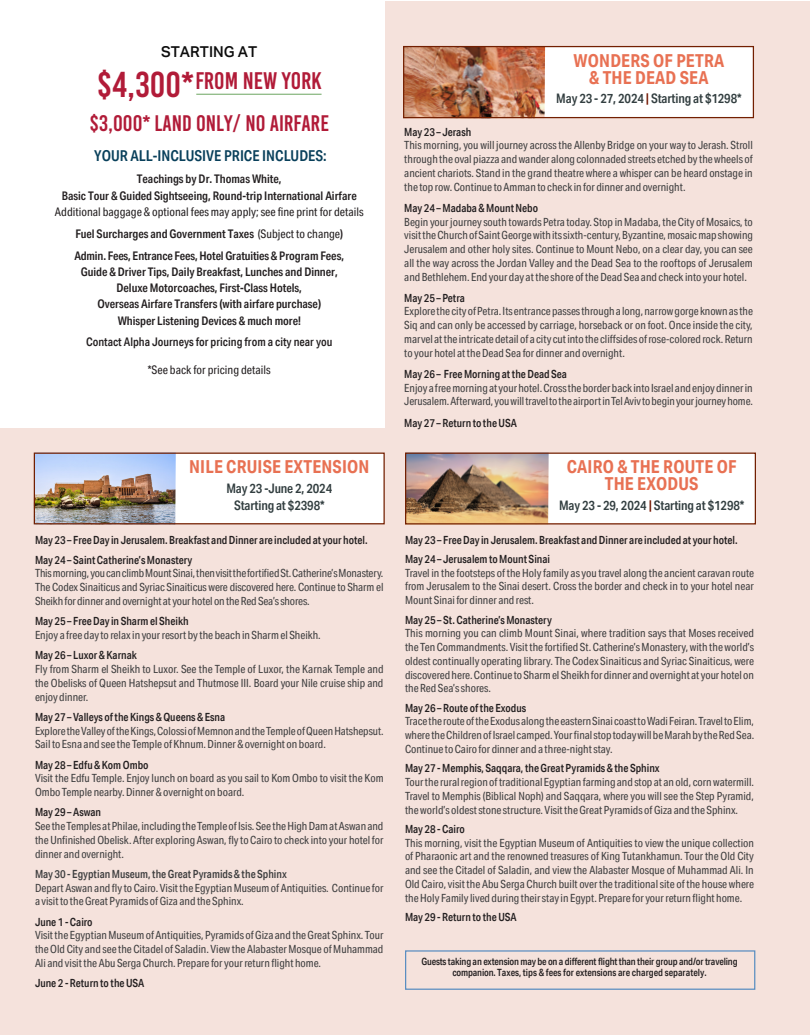
<style>
.page{position:relative;width:810px;height:1035px;background:#fff}
.page>*{position:absolute;margin:0;border:0;box-sizing:border-box;transform-origin:0 0}
.t1{font:24px "Bebas Kai";color:#b11b38}
.t2{font:22.5px "Bebas Kai";color:#b11b38}
.t3{font:700 17.88px/17.5px "Aktiv Grotesk Cd";letter-spacing:.01em;color:#e87153;text-align:center}
.t4{font:600 15px "Aktiv Grotesk Cd";color:#09405b}
.t5{font:500 15px "Aktiv Grotesk";color:#0d0d0d}
.t6{font:600 13.12px/16.6px "Aktiv Grotesk Cd";letter-spacing:-.01em;color:#323e40;text-align:center}
.t7{font:600 11.88px/16.2px "Aktiv Grotesk Cd";color:#231f20;text-align:center}
.t8{font:500 11.88px "Aktiv Grotesk Cd";color:#231f20}
.t9{font:11.88px "Aktiv Grotesk Cd";color:#231f20}
.t10{font:11.25px/13.8px "Aktiv Grotesk Cd";color:#3e3e3f;text-align:justify}
.t11{font:500 11.25px/19.4px "Aktiv Grotesk Cd";color:#231f20}
.t12{font:500 11.25px "Aktiv Grotesk Cd";color:#3e3e3f}
.t13{font:500 10px/11.2px "Aktiv Grotesk Cd";letter-spacing:-.015em;color:#231f20;text-align:center}
.s1{font-size:36px}
.s2{font-weight:400}
.s3{font-weight:500}
.s4{color:#731702}
</style>
<div class="page">
<div style="left:0;top:1px;width:810px;height:1034px;background:#f5e2dc"></div>
<div style="left:0;top:0;width:384px;height:428px;background:#fff"></div>
<div style="left:405px;top:950px;width:350px;height:40px;border:1px solid #5a8ec1"></div>
<div style="left:404px;top:47px;width:349px;height:70px;background:#fff"></div>
<img style="left:405px;top:48px;width:140px;height:68px">
<div style="left:403px;top:46px;width:351px;height:72px;border:1px solid #732002"></div>
<div style="left:406px;top:453px;width:349px;height:70px;background:#fff"></div>
<img style="left:407px;top:455px;width:142px;height:68px">
<div style="left:405px;top:453px;width:351px;height:72px;border:1px solid #732002"></div>
<div style="left:35px;top:453px;width:349px;height:70px;background:#fff"></div>
<img style="left:34px;top:455px;width:142px;height:70px">
<div style="left:34px;top:453px;width:351px;height:71px;border:1px solid #732002"></div>
<hr style="left:196px;top:94px;width:126px;height:1px;background:#6ca560">
<h3 class="t5" style="left:161px;top:43px;width:98px">STARTING AT</h3>
<h1 class="t1" style="left:97px;top:68px;width:226px"><span class="s1">$4,300*</span>FROM NEW YORK</h1>
<h2 class="t2" style="left:89px;top:111px;width:241px">$3,000* LAND ONLY/ NO AIRFARE</h2>
<h3 class="t4" style="left:94px;top:148px;width:234px">YOUR ALL-INCLUSIVE PRICE INCLUDES:</h3>
<p class="t7" style="left:62px;top:171px;width:296px">Teachings by Dr. Thomas White,<br>Basic Tour &amp; Guided Sightseeing, Round-trip International Airfare</p>
<p class="t7" style="left:55px;top:201px;width:310px;line-height:21.9px"><span class="s2">Additional baggage &amp; optional fees may apply; see fine print for details<br></span>Fuel Surcharges and Government Taxe<span class="s3">s</span> <span class="s2">(Subject to change</span><span class="s3">)<br></span>Admin. Fees, Entrance Fees, Hotel Gratuities &amp; Program Fees,</p>
<p class="t7" style="left:81px;top:264px;width:258px">Guide &amp; Driver Tips, Daily Breakfast, Lunches and Dinner, Deluxe Motorcoaches, First-Class Hotels,<br>Overseas Airfare Transfers (with airfare purchase)<br>Whisper Listening Devices &amp; much more!</p>
<p class="t8" style="left:86px;top:335px;width:248px">Contact Alpha Journeys for pricing from a city near you</p>
<p class="t9" style="left:148px;top:363px;width:124px">*See back for pricing details</p>
<h3 class="t3" style="left:189px;top:457px;width:182px">NILE CRUISE EXTENSION</h3>
<p class="t6" style="left:226px;top:481px;width:107px">May 23 -June 2, 2024<br>Starting at $2398*</p>
<p class="t11" style="left:35px;top:531px;width:334px">May 23 – Free Day in Jerusalem. Breakfast and Dinner are included at your hotel.<br>May 24 – Saint Catherine’s Monastery</p>
<p class="t10" style="left:35px;top:566px;width:350px">This morning, you can climb Mount Sinai, then visit the fortified St. Catherine’s Monastery.<br>The Codex Sinaiticus and Syriac Sinaiticus were discovered here. Continue to Sharm el Sheikh for dinner and overnight at your hotel on the Red Sea’s shores.</p>
<p class="t11" style="left:35px;top:611px;width:155px">May 25 – Free Day in Sharm el Sheikh</p>
<p class="t10" style="left:35px;top:628px;width:287px">Enjoy a free day to relax in your resort by the beach in Sharm el Sheikh.</p>
<p class="t11" style="left:35px;top:645px;width:104px">May 26 – Luxor &amp; Karnak</p>
<p class="t10" style="left:35px;top:662px;width:350px">Fly from Sharm el Sheikh to Luxor. See the Temple of Luxor, the Karnak Temple and the Obelisks of Queen Hatshepsut and Thutmose III. Board your Nile cruise ship and enjoy dinner.</p>
<p class="t11" style="left:35px;top:707px;width:192px">May 27 – Valleys of the Kings &amp; Queens &amp; Esna</p>
<p class="t10" style="left:35px;top:724px;width:350px">Explore the Valley of the Kings, Colossi of Memnon and the Temple of Queen Hatshepsut.<br>Sail to Esna and see the Temple of Khnum. Dinner &amp; overnight on board.</p>
<p class="t11" style="left:35px;top:755px;width:115px">May 28 – Edfu &amp; Kom Ombo</p>
<p class="t10" style="left:35px;top:771px;width:350px">Visit the Edfu Temple. Enjoy lunch on board as you sail to Kom Ombo to visit the Kom<br>Ombo Temple nearby. Dinner &amp; overnight on board.</p>
<p class="t11" style="left:35px;top:803px;width:68px">May 29 – Aswan</p>
<p class="t10" style="left:35px;top:819px;width:350px">See the Temples at Philae, including the Temple of Isis. See the High Dam at Aswan and the Unfinished Obelisk. After exploring Aswan, fly to Cairo to check into your hotel for dinner and overnight.</p>
<p class="t12" style="left:35px;top:867px;width:253px">May 30 - Egyptian Museum, the Great Pyramids &amp; the Sphinx</p>
<p class="t10" style="left:35px;top:881px;width:350px">Depart Aswan and fly to Cairo. Visit the Egyptian Museum of Antiquities. Continue for a visit to the Great Pyramids of Giza and the Sphinx.</p>
<p class="t11" style="left:35px;top:912px;width:59px">June 1 - Cairo</p>
<p class="t10" style="left:35px;top:928px;width:350px">Visit the Egyptian Museum of Antiquities, Pyramids of Giza and the Great Sphinx. Tour the Old City and see the Citadel of Saladin. View the Alabaster Mosque of Muhammad Ali and visit the Abu Serga Church. Prepare for your return flight home.</p>
<p class="t11" style="left:35px;top:973px;width:111px">June 2 - Return to the USA</p>
<h3 class="t3" style="left:574px;top:51px;width:152px">WONDERS OF PETRA &amp; THE DEAD SEA</h3>
<p class="t6" style="left:556px;top:91px;width:187px">May 23 - 27, 2024 <span class="s4">|</span> Starting at $1298*</p>
<p class="t11" style="left:404px;top:122px;width:68px">May 23 – Jerash</p>
<p class="t10" style="left:404px;top:138px;width:350px">This morning, you will journey across the Allenby Bridge on your way to Jerash. Stroll through the oval piazza and wander along colonnaded streets etched by the wheels of ancient chariots. Stand in the grand theatre where a whisper can be heard onstage in the top row. Continue to Amman to check in for dinner and overnight.</p>
<p class="t11" style="left:404px;top:198px;width:135px">May 24 – Madaba &amp; Mount Nebo</p>
<p class="t10" style="left:404px;top:215px;width:350px">Begin your journey south towards Petra today. Stop in Madaba, the City of Mosaics, to visit the Church of Saint George with its sixth-century, Byzantine, mosaic map showing Jerusalem and other holy sites. Continue to Mount Nebo, on a clear day, you can see all the way across the Jordan Valley and the Dead Sea to the rooftops of Jerusalem and Bethlehem. End your day at the shore of the Dead Sea and check into your hotel.</p>
<p class="t11" style="left:404px;top:288px;width:62px">May 25 – Petra</p>
<p class="t10" style="left:404px;top:305px;width:350px">Explore the city of Petra. Its entrance passes through a long, narrow gorge known as the Siq and can only be accessed by carriage, horseback or on foot. Once inside the city, marvel at the intricate detail of a city cut into the cliffsides of rose-colored rock. Return to your hotel at the Dead Sea for dinner and overnight.</p>
<p class="t11" style="left:404px;top:364px;width:164px">May 26 – Free Morning at the Dead Sea</p>
<p class="t10" style="left:404px;top:381px;width:350px">Enjoy a free morning at your hotel. Cross the border back into Israel and enjoy dinner in<br>Jerusalem. Afterward, you will travel to the airport in Tel Aviv to begin your journey home.</p>
<p class="t11" style="left:404px;top:413px;width:114px">May 27 – Return to the USA</p>
<h3 class="t3" style="left:567px;top:457px;width:171px">CAIRO &amp; THE ROUTE OF<br>THE EXODUS</h3>
<p class="t6" style="left:559px;top:497px;width:187px">May 23 - 29, 2024 <span class="s4">|</span> Starting at $1298*</p>
<p class="t11" style="left:405px;top:530px;width:334px">May 23 – Free Day in Jerusalem. Breakfast and Dinner are included at your hotel.<br>May 24 – Jerusalem to Mount Sinai</p>
<p class="t10" style="left:405px;top:566px;width:351px">Travel in the footsteps of the Holy family as you travel along the ancient caravan route from Jerusalem to the Sinai desert. Cross the border and check in to your hotel near Mount Sinai for dinner and rest.</p>
<p class="t11" style="left:405px;top:610px;width:148px">May 25 – St. Catherine’s Monastery</p>
<p class="t10" style="left:405px;top:626px;width:351px">This morning you can climb Mount Sinai, where tradition says that Moses received the Ten Commandments. Visit the fortified St. Catherine’s Monastery, with the world’s oldest continually operating library. The Codex Sinaiticus and Syriac Sinaiticus, were discovered here. Continue to Sharm el Sheikh for dinner and overnight at your hotel on the Red Sea’s shores.</p>
<p class="t11" style="left:405px;top:698px;width:123px">May 26 – Route of the Exodus</p>
<p class="t10" style="left:405px;top:714px;width:351px">Trace the route of the Exodus along the eastern Sinai coast to Wadi Feiran. Travel to Elim, where the Children of Israel camped. Your final stop today will be Marah by the Red Sea.<br>Continue to Cairo for dinner and a three-night stay.</p>
<p class="t11" style="left:405px;top:758px;width:256px">May 27 - Memphis, Saqqara, the Great Pyramids &amp; the Sphinx</p>
<p class="t10" style="left:405px;top:775px;width:351px">Tour the rural region of traditional Egyptian farming and stop at an old, corn watermill.<br>Travel to Memphis (Biblical Noph) and Saqqara, where you will see the Step Pyramid, the world’s oldest stone structure. Visit the Great Pyramids of Giza and the Sphinx.</p>
<p class="t11" style="left:405px;top:819px;width:61px">May 28 - Cairo</p>
<p class="t10" style="left:405px;top:836px;width:351px">This morning, visit the Egyptian Museum of Antiquities to view the unique collection of Pharaonic art and the renowned treasures of King Tutankhamun. Tour the Old City and see the Citadel of Saladin, and view the Alabaster Mosque of Muhammad Ali. In Old Cairo, visit the Abu Serga Church built over the traditional site of the house where the Holy Family lived during their stay in Egypt. Prepare for your return flight home.</p>
<p class="t11" style="left:405px;top:907px;width:113px">May 29 - Return to the USA</p>
<p class="t13" style="left:421px;top:956px;width:318px">Guests taking an extension may be on a different flight than their group and/or traveling companion. Taxes, tips &amp; fees for extensions are charged separately.</p>
</div>
